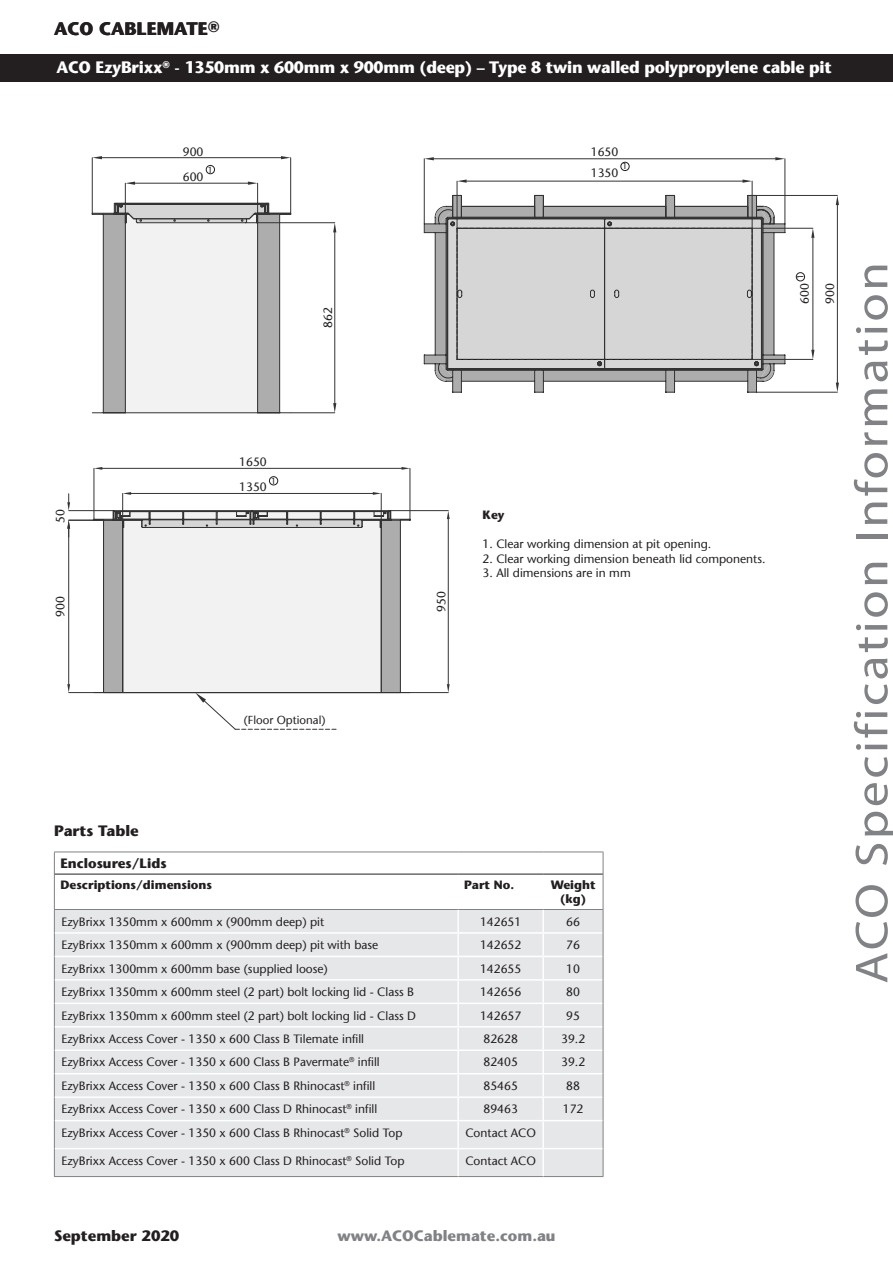
<style>
.page{position:relative;width:893px;height:1263px;background:#fff}
.page>*{position:absolute;margin:0;border:0;box-sizing:border-box;transform-origin:0 0}
.t1{font:46.5px "Myriad Pro";letter-spacing:.05em;color:#808285;scale:1.11 1}
.t2{font:700 18px "Stone Sans";color:#231f20}
.t3{font:700 16.5px "Stone Sans";letter-spacing:-.015em;color:#fff}
.t4{font:700 15px "Stone Sans";color:#231f20}
.t5{font:700 15px "Stone Sans";color:#808285}
.t6{font:700 13.5px "Stone Sans";color:#231f20}
.t7{font:12px "Stone Sans";color:#231f20}
.t8{font:700 12px/14.4px "Stone Sans";color:#231f20;text-align:center}
.t9{font:11.55px "Stone Sans";color:#231f20}
.t10{font:8.7px "Stone Sans";color:#231f20}
</style>
<div class="page">
<div style="left:0;top:54px;width:893px;height:28px;background:#231f20"></div>
<hr style="left:54px;top:851px;width:404px;height:1px;background:#808285">
<hr style="left:458px;top:851px;width:85px;height:1px;background:#808285">
<hr style="left:543px;top:851px;width:60px;height:1px;background:#808285">
<hr style="left:54px;top:1176px;width:404px;height:1px;background:#808285">
<hr style="left:458px;top:1176px;width:85px;height:1px;background:#808285">
<hr style="left:543px;top:1176px;width:60px;height:1px;background:#808285">
<svg style="left:54px;top:852px;width:550px;height:324px"></svg>
<hr style="left:69px;top:692px;width:34px;height:1px;background:#333">
<hr style="left:68px;top:529px;width:1px;height:155px;background:#333">
<svg style="left:67px;top:684px;width:3px;height:8px"></svg>
<hr style="left:69px;top:520px;width:34px;height:1px;background:#333">
<hr style="left:69px;top:510px;width:45px;height:1px;background:#333">
<svg style="left:67px;top:520px;width:3px;height:17px"></svg>
<svg style="left:67px;top:494px;width:3px;height:17px"></svg>
<hr style="left:123px;top:692px;width:325px;height:1px;background:#333">
<hr style="left:390px;top:510px;width:58px;height:1px;background:#333">
<hr style="left:448px;top:519px;width:1px;height:165px;background:#333">
<svg style="left:447px;top:684px;width:3px;height:8px"></svg>
<svg style="left:447px;top:511px;width:3px;height:8px"></svg>
<hr style="left:94px;top:468px;width:1px;height:51px;background:#333">
<hr style="left:410px;top:468px;width:1px;height:51px;background:#333">
<hr style="left:102px;top:468px;width:300px;height:1px;background:#333">
<svg style="left:94px;top:467px;width:8px;height:3px"></svg>
<svg style="left:402px;top:467px;width:8px;height:3px"></svg>
<svg style="left:93px;top:492px;width:317px;height:202px"></svg>
<svg style="left:103px;top:511px;width:280px;height:219px"></svg>
<div style="left:269px;top:476px;width:9px;height:9px;border:1px solid #231f20;border-radius:50%"></div>
<hr style="left:102px;top:157px;width:179px;height:1px;background:#333">
<svg style="left:281px;top:156px;width:10px;height:2px"></svg>
<svg style="left:92px;top:156px;width:10px;height:2px"></svg>
<svg style="left:92px;top:158px;width:243px;height:255px"></svg>
<div style="left:206px;top:165px;width:9px;height:9px;border:1px solid #231f20;border-radius:50%"></div>
<hr style="left:837px;top:205px;width:1px;height:178px;background:#333">
<svg style="left:837px;top:195px;width:2px;height:10px"></svg>
<svg style="left:837px;top:383px;width:2px;height:9px"></svg>
<svg style="left:424px;top:158px;width:413px;height:235px"></svg>
<svg style="left:424px;top:195px;width:361px;height:197px;background:#c8c8c8"></svg>
<div style="left:796px;top:272px;width:9px;height:9px;border:1px solid #231f20;border-radius:50%"></div>
<div style="left:621px;top:162px;width:8px;height:9px;border:1px solid #231f20;border-radius:50%"></div>
<p class="t4" style="left:208px;top:18px;width:13px">®</p>
<p class="t2" style="left:54px;top:18px;width:155px">ACO CABLEMATE</p>
<p class="t3" style="left:56px;top:58px;width:777px">ACO EzyBrixx<sup>®</sup> - 1350mm x 600mm x 900mm (deep) – Type 8 twin walled polypropylene cable pit</p>
<p class="t7" style="left:183px;top:144px;width:22px">900</p>
<p class="t7" style="left:591px;top:144px;width:29px">1650</p>
<p class="t7" style="left:591px;top:165px;width:29px">1350</p>
<p class="t10" style="left:623px;top:161px;width:6px">1</p>
<p class="t10" style="left:208px;top:164px;width:6px">1</p>
<p class="t7" style="left:183px;top:170px;width:22px">600</p>
<p class="t7" style="left:321px;top:328px;width:22px;rotate:-90deg">862</p>
<p class="t7" style="left:53px;top:523px;width:15px;rotate:-90deg">50</p>
<p class="t7" style="left:239px;top:455px;width:29px">1650</p>
<p class="t7" style="left:239px;top:480px;width:29px">1350</p>
<p class="t10" style="left:271px;top:476px;width:6px">1</p>
<p class="t7" style="left:53px;top:617px;width:22px;rotate:-90deg">900</p>
<p class="t7" style="left:434px;top:612px;width:22px;rotate:-90deg">950</p>
<p class="t8" style="left:483px;top:508px;width:24px">Key</p>
<p class="t7" style="left:483px;top:537px;width:230px">1. Clear working dimension at pit opening.</p>
<p class="t7" style="left:483px;top:551px;width:284px">2. Clear working dimension beneath lid components.</p>
<p class="t7" style="left:483px;top:566px;width:150px">3. All dimensions are in mm</p>
<p class="t9" style="left:244px;top:713px;width:83px">(Floor Optional)</p>
<p class="t4" style="left:54px;top:821px;width:86px">Parts Table</p>
<p class="t6" style="left:60px;top:855px;width:108px">Enclosures/Lids</p>
<p class="t8" style="left:60px;top:878px;width:153px">Descriptions/dimensions</p>
<p class="t8" style="left:464px;top:878px;width:52px">Part No.</p>
<p class="t8" style="left:551px;top:878px;width:46px">Weight (kg)</p>
<p class="t7" style="left:62px;top:914px;width:264px">EzyBrixx 1350mm x 600mm x (900mm deep) pit</p>
<p class="t7" style="left:480px;top:914px;width:43px">142651</p>
<p class="t7" style="left:566px;top:914px;width:15px">66</p>
<p class="t7" style="left:62px;top:938px;width:318px">EzyBrixx 1350mm x 600mm x (900mm deep) pit with base</p>
<p class="t7" style="left:480px;top:938px;width:43px">142652</p>
<p class="t7" style="left:566px;top:938px;width:15px">76</p>
<p class="t7" style="left:62px;top:961px;width:268px">EzyBrixx 1300mm x 600mm base (supplied loose)</p>
<p class="t7" style="left:480px;top:961px;width:43px">142655</p>
<p class="t7" style="left:566px;top:961px;width:15px">10</p>
<p class="t7" style="left:62px;top:985px;width:354px">EzyBrixx 1350mm x 600mm steel (2 part) bolt locking lid - Class B</p>
<p class="t7" style="left:480px;top:985px;width:43px">142656</p>
<p class="t7" style="left:566px;top:985px;width:15px">80</p>
<p class="t7" style="left:62px;top:1008px;width:356px">EzyBrixx 1350mm x 600mm steel (2 part) bolt locking lid - Class D</p>
<p class="t7" style="left:480px;top:1008px;width:43px">142657</p>
<p class="t7" style="left:566px;top:1008px;width:15px">95</p>
<p class="t7" style="left:62px;top:1032px;width:304px">EzyBrixx Access Cover - 1350 x 600 Class B Tilemate infill</p>
<p class="t7" style="left:483px;top:1032px;width:36px">82628</p>
<p class="t7" style="left:561px;top:1032px;width:26px">39.2</p>
<p class="t7" style="left:62px;top:1055px;width:320px">EzyBrixx Access Cover - 1350 x 600 Class B Pavermate<sup>®</sup> infill</p>
<p class="t7" style="left:483px;top:1055px;width:36px">82405</p>
<p class="t7" style="left:561px;top:1055px;width:26px">39.2</p>
<p class="t7" style="left:62px;top:1078px;width:315px">EzyBrixx Access Cover - 1350 x 600 Class B Rhinocast<sup>®</sup> infill</p>
<p class="t7" style="left:483px;top:1078px;width:36px">85465</p>
<p class="t7" style="left:566px;top:1078px;width:15px">88</p>
<p class="t7" style="left:62px;top:1102px;width:317px">EzyBrixx Access Cover - 1350 x 600 Class D Rhinocast<sup>®</sup> infill</p>
<p class="t7" style="left:483px;top:1102px;width:36px">89463</p>
<p class="t7" style="left:563px;top:1102px;width:22px">172</p>
<p class="t7" style="left:62px;top:1125px;width:342px">EzyBrixx Access Cover - 1350 x 600 Class B Rhinocast<sup>®</sup> Solid Top</p>
<p class="t7" style="left:465px;top:1125px;width:72px">Contact ACO</p>
<p class="t7" style="left:62px;top:1153px;width:344px">EzyBrixx Access Cover - 1350 x 600 Class D Rhinocast<sup>®</sup> Solid Top</p>
<p class="t7" style="left:465px;top:1153px;width:72px">Contact ACO</p>
<p class="t4" style="left:54px;top:1227px;width:127px">September 2020</p>
<p class="t5" style="left:337px;top:1227px;width:220px">www.ACOCablemate.com.au</p>
<p class="t10" style="left:795px;top:279px;width:6px;rotate:-90deg">1</p>
<p class="t7" style="left:798px;top:304px;width:22px;rotate:-90deg">600</p>
<p class="t7" style="left:823px;top:304px;width:22px;rotate:-90deg">900</p>
<h1 class="t1" style="left:843px;top:984px;width:652px;rotate:-90deg">ACO Specification Information</h1>
</div>
